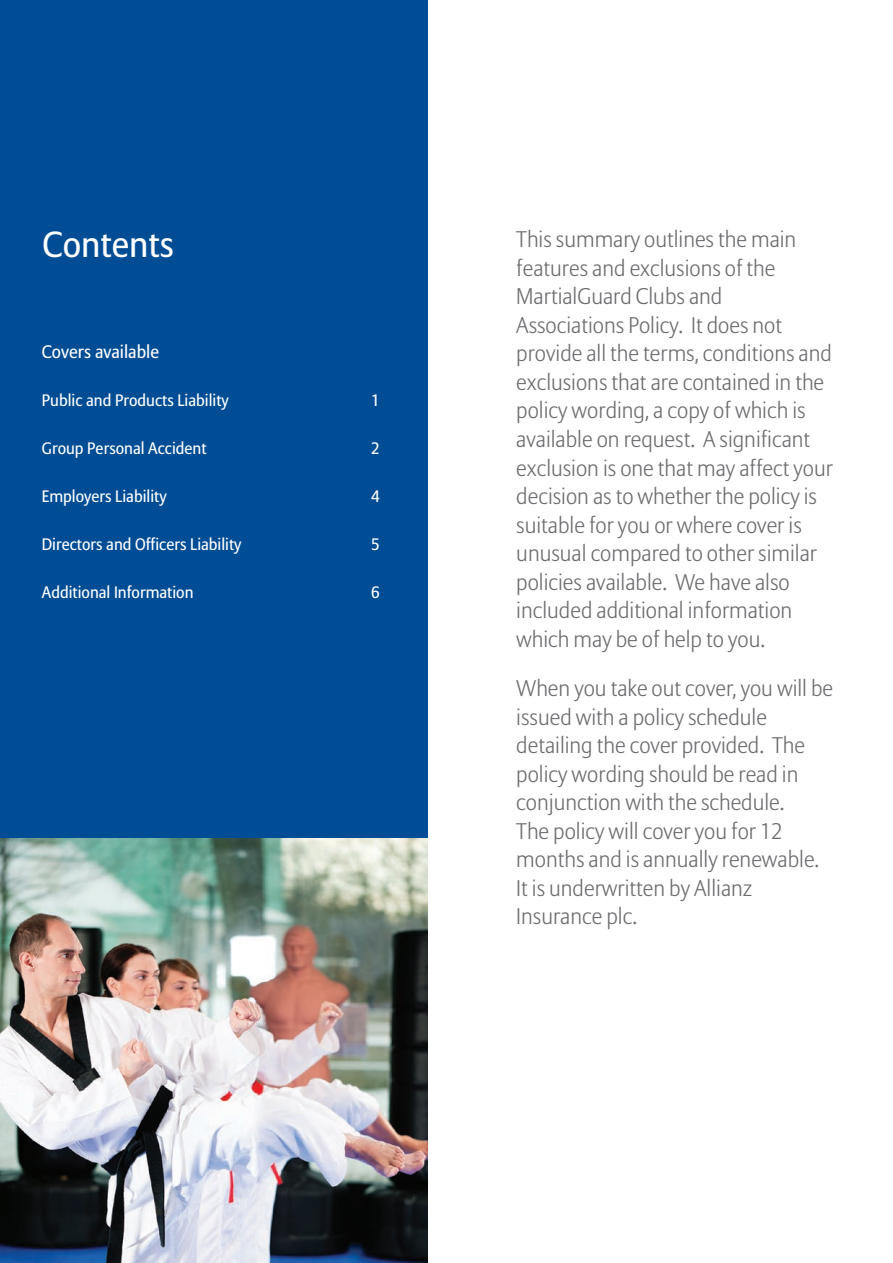
<style>
.page{position:relative;width:893px;height:1263px;background:#fff}
.page>*{position:absolute;margin:0;border:0;box-sizing:border-box;transform-origin:0 0}
.t1{font:36px "Allianz Sans";color:#fff}
.t2{font:300 22.5px/28.5px "Allianz Sans";color:#6c6d70}
.t3{font:18px "Allianz Sans";color:#fff}
.t4{font:16.5px "Allianz Sans";color:#fff}
</style>
<div class="page">
<img style="left:0;top:838px;width:427px;height:425px">
<div style="left:0;top:0;width:427px;height:838px;background:#014d95"></div>
<h1 class="t1" style="left:43px;top:223px;width:133px">Contents</h1>
<p class="t3" style="left:42px;top:341px;width:119px">Covers available</p>
<p class="t4" style="left:42px;top:391px;width:189px">Public and Products Liability</p>
<p class="t4" style="left:371px;top:391px;width:10px">1</p>
<p class="t4" style="left:42px;top:439px;width:166px">Group Personal Accident</p>
<p class="t4" style="left:371px;top:439px;width:10px">2</p>
<p class="t4" style="left:42px;top:487px;width:126px">Employers Liability</p>
<p class="t4" style="left:371px;top:487px;width:10px">4</p>
<p class="t4" style="left:42px;top:535px;width:201px">Directors and Officers Liability</p>
<p class="t4" style="left:371px;top:535px;width:10px">5</p>
<p class="t4" style="left:42px;top:583px;width:153px">Additional Information</p>
<p class="t4" style="left:371px;top:583px;width:10px">6</p>
<p class="t2" style="left:516px;top:226px;width:318px">This summary outlines the main features and exclusions of the<br>MartialGuard Clubs and<br>Associations Policy. It does not provide all the terms, conditions and exclusions that are contained in the policy wording, a copy of which is available on request. A significant exclusion is one that may affect your decision as to whether the policy is suitable for you or where cover is unusual compared to other similar policies available. We have also included additional information which may be of help to you.</p>
<p class="t2" style="left:516px;top:675px;width:318px">When you take out cover, you will be issued with a policy schedule detailing the cover provided. The policy wording should be read in conjunction with the schedule.<br>The policy will cover you for 12 months and is annually renewable.<br>It is underwritten by Allianz<br>Insurance plc.</p>
</div>
